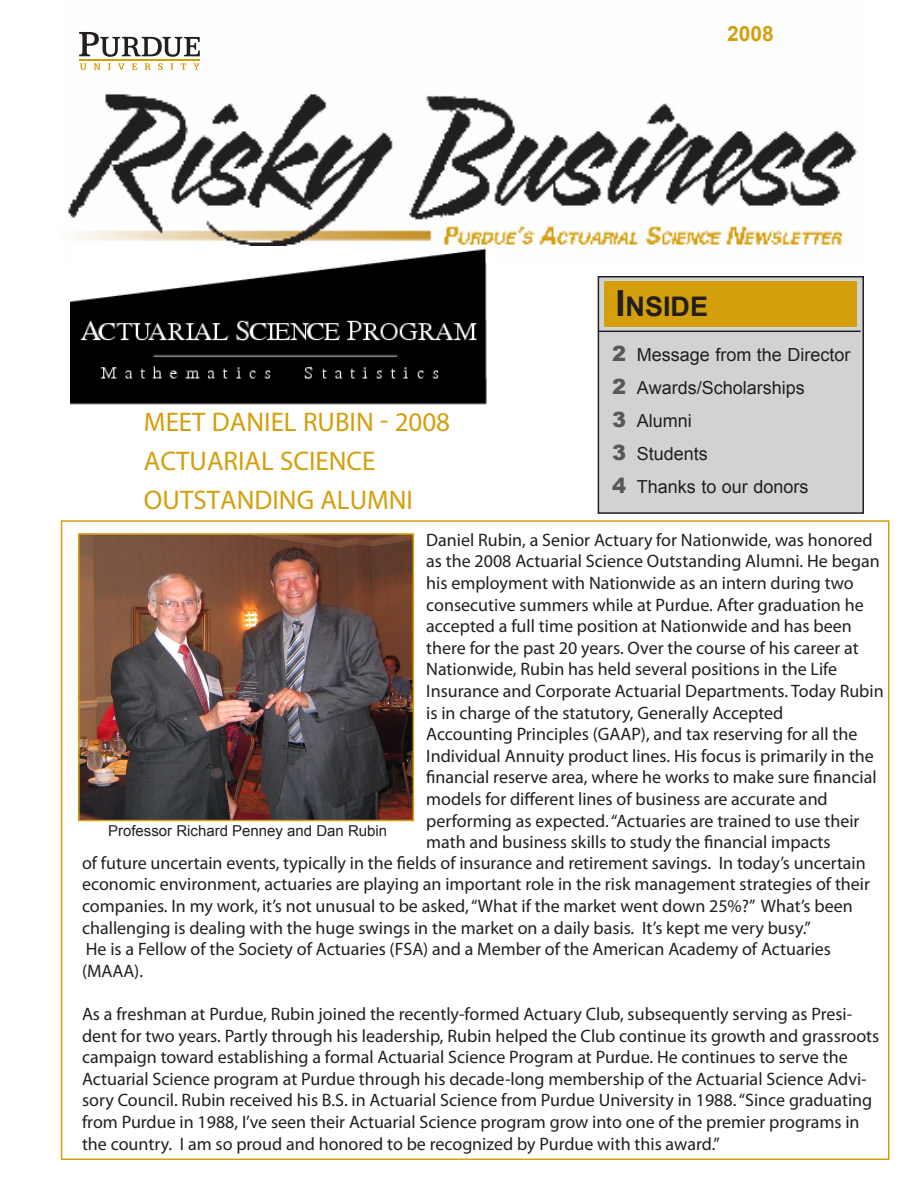
<style>
.page{position:relative;width:918px;height:1188px;background:#fff}
.page>*{position:absolute;margin:0;border:0;box-sizing:border-box;transform-origin:0 0}
.Head2{font:27px "Myriad Pro";color:#d49f0c}
.a{font:700 27px "Arial";color:#231f20}
.Head3{font:700 21px "Arial";color:#d49f0c}
.t1{font:18px/21.6px "Myriad Pro";color:#231f20}
.t2{font:18px "Arial";color:#231f20}
.t3{font:15px "Arial";color:#231f20}
.s1{font-size:36px}
.s2{font-weight:900;font-size:21px;color:#57585a}
</style>
<div class="page">
<div style="left:598px;top:277px;width:265px;height:236px;background:#d1d2d4"></div>
<div style="left:598px;top:276px;width:266px;height:238px;border:2px solid #231f20"></div>
<div style="left:604px;top:281px;width:253px;height:46px;background:#d49f0c"></div>
<img style="left:68px;top:60px;width:790px;height:186px">
<svg style="left:79px;top:32px;width:121px;height:25px"></svg>
<svg style="left:80px;top:63px;width:6px;height:7px"></svg>
<svg style="left:94px;top:63px;width:7px;height:7px"></svg>
<svg style="left:108px;top:63px;width:3px;height:7px"></svg>
<svg style="left:118px;top:63px;width:7px;height:7px"></svg>
<svg style="left:132px;top:63px;width:5px;height:7px"></svg>
<svg style="left:145px;top:63px;width:6px;height:7px"></svg>
<svg style="left:158px;top:63px;width:5px;height:7px"></svg>
<svg style="left:170px;top:63px;width:3px;height:7px"></svg>
<svg style="left:181px;top:63px;width:5px;height:7px"></svg>
<svg style="left:193px;top:63px;width:6px;height:7px"></svg>
<hr style="left:79px;top:59px;width:121px;height:1px;background:#d49f0c">
<hr style="left:598px;top:331px;width:263px;height:1px;background:#231f20">
<img style="left:81px;top:536px;width:330px;height:282px">
<div style="left:78px;top:533px;width:336px;height:288px;border:2px solid #d49f0c"></div>
<img style="left:70px;top:248px;width:417px;height:157px">
<p class="Head2" style="left:144px;top:406px;width:308px">Meet Daniel rubin - 2008</p>
<p class="Head2" style="left:144px;top:445px;width:233px">actuarial science</p>
<p class="Head2" style="left:144px;top:484px;width:267px">outstanding alumnI</p>
<p class="Head3" style="left:727px;top:20px;width:48px">2008</p>
<p class="a" style="left:616px;top:288px;width:94px"><span class="s1">I</span>NSIDE</p>
<p class="t2" style="left:612px;top:343px;width:240px"><span class="s2">2</span> Message from the Director</p>
<p class="t2" style="left:612px;top:376px;width:194px"><span class="s2">2</span> Awards/Scholarships</p>
<p class="t2" style="left:612px;top:409px;width:81px"><span class="s2">3</span> Alumni</p>
<p class="t2" style="left:612px;top:442px;width:97px"><span class="s2">3</span> Students</p>
<p class="t2" style="left:612px;top:475px;width:198px"><span class="s2">4</span> Thanks to our donors</p>
<p class="t1" style="left:426px;top:529px;width:455px">Daniel Rubin, a Senior Actuary for Nationwide, was honored as the 2008 Actuarial Science Outstanding Alumni. He began his employment with Nationwide as an intern during two consecutive summers while at Purdue. After graduation he accepted a full time position at Nationwide and has been there for the past 20 years. Over the course of his career at Nationwide, Rubin has held several positions in the Life</p>
<p class="t1" style="left:426px;top:680px;width:459px">I nsurance and Corporate Actuarial Departments. Today Rubin is in charge of the statutory, Generally Accepted</p>
<p class="t1" style="left:426px;top:723px;width:184px">Accounting Principles (GAA</p>
<p class="t1" style="left:426px;top:723px;width:452px;text-indent:205px">P), and tax reserving for all the<br>I ndividual Annuity product lines. His focus is primarily in the financial reserve area, where he works to make sure financial models for different lines of business are accurate and</p>
<p class="t1" style="left:426px;top:809px;width:435px">performing as expected. “Actuaries are trained to use their math and business skills to study the financial impacts</p>
<p class="t1" style="left:82px;top:852px;width:790px">of future uncertain events, typically in the fields of insurance and retirement savings. I n today’s uncertain economic environment, actuaries are playing an important role in the risk management strategies of their companies. I n my work, it’s not unusual to be asked, “What if the market went down 25%?” What’s been challenging is dealing with the huge swings in the market on a daily basis. It’s kept me very busy.”</p>
<p class="t1" style="left:82px;top:938px;width:750px">He is a Fellow of the Society of Actuaries (FSA) and a Member of the American Academy of Actuaries (MAAA).</p>
<p class="t1" style="left:82px;top:1003px;width:799px">As a freshman at Purdue, Rubin joined the recently-formed Actuary Club, subsequently serving as Presi&shy;dent for two years. Partly through his leadership, Rubin helped the Club continue its growth and grassroots campaign toward establishing a formal Actuarial Science Program at Purdue. He continues to serve the Actuarial Science program at Purdue through his decade-long membership of the Actuarial Science Advi&shy;sory Council. Rubin received his B.S. in Actuarial Science from Purdue University in 1988. “Since graduating from Purdue in 1988, I’ve seen their Actuarial Science program grow into one of the premier programs in the country. I am so proud and honored to be recognized by Purdue with this award.”</p>
<p class="t3" style="left:108px;top:821px;width:281px">Professor Richard Penney and Dan Rubin</p>
</div>
